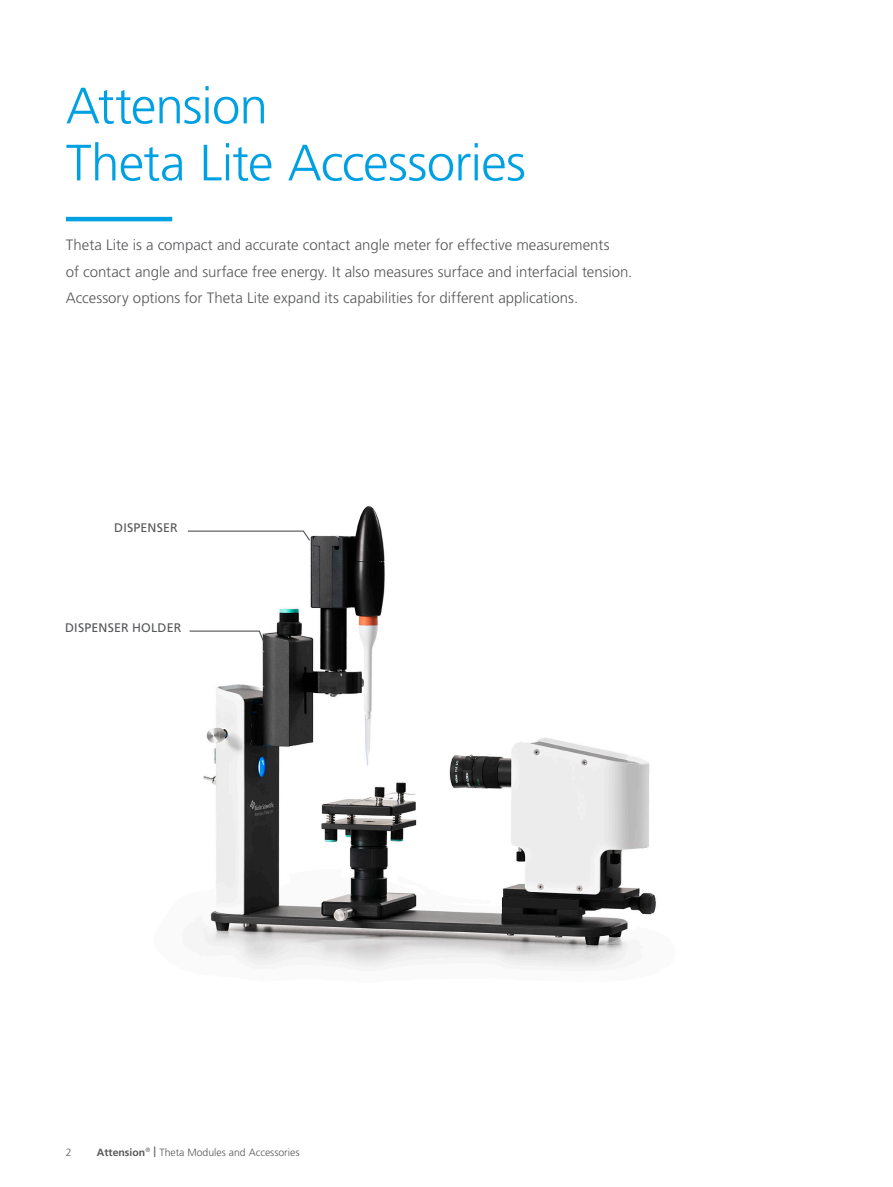
<style>
.page{position:relative;width:893px;height:1187px;background:#fff}
.page>*{position:absolute;margin:0;border:0;box-sizing:border-box;transform-origin:0 0}
.Heading_Page_Blue{font:300 51px/57px "Frutiger LT Std";letter-spacing:-.015em;color:#00a1e3}
.Ingress_80{font:300 15px "Frutiger LT Std";color:#57585a}
.Figure_Text_80{font:12.45px "Frutiger LT Std";letter-spacing:.015em;color:#57585a}
.t1{font:300 10.5px "Frutiger LT Std";color:#57585a}
.s1{font-weight:700}
.s2{font-size:15px}
</style>
<div class="page">
<img style="left:202px;top:506px;width:454px;height:462px">
<svg style="left:189px;top:630px;width:76px;height:12px"></svg>
<svg style="left:187px;top:530px;width:124px;height:12px"></svg>
<hr style="left:66px;top:217px;width:106px;height:4px;background:#00a1e3">
<p class="Heading_Page_Blue" style="left:66px;top:78px;width:461px">Attension<br>Theta Lite Accessories</p>
<p class="Ingress_80" style="left:66px;top:236px;width:545px">Theta Lite is a compact and accurate contact angle meter for effective measurements</p>
<p class="Ingress_80" style="left:66px;top:263px;width:568px">of contact angle and surface free energy. It also measures surface and interfacial tension.</p>
<p class="Ingress_80" style="left:66px;top:289px;width:514px">Accessory options for Theta Lite expand its capabilities for different applications.</p>
<p class="Figure_Text_80" style="left:114px;top:520px;width:65px">DISPENSER</p>
<p class="Figure_Text_80" style="left:65px;top:620px;width:118px">DISPENSER HOLDER</p>
<p class="t1" style="left:66px;top:1145px;width:7px">2</p>
<p class="t1" style="left:97px;top:1145px;width:204px"><span class="s1">Attension</span><sup>®</sup> <span class="s2">I</span> Theta Modules and Accessories</p>
</div>
